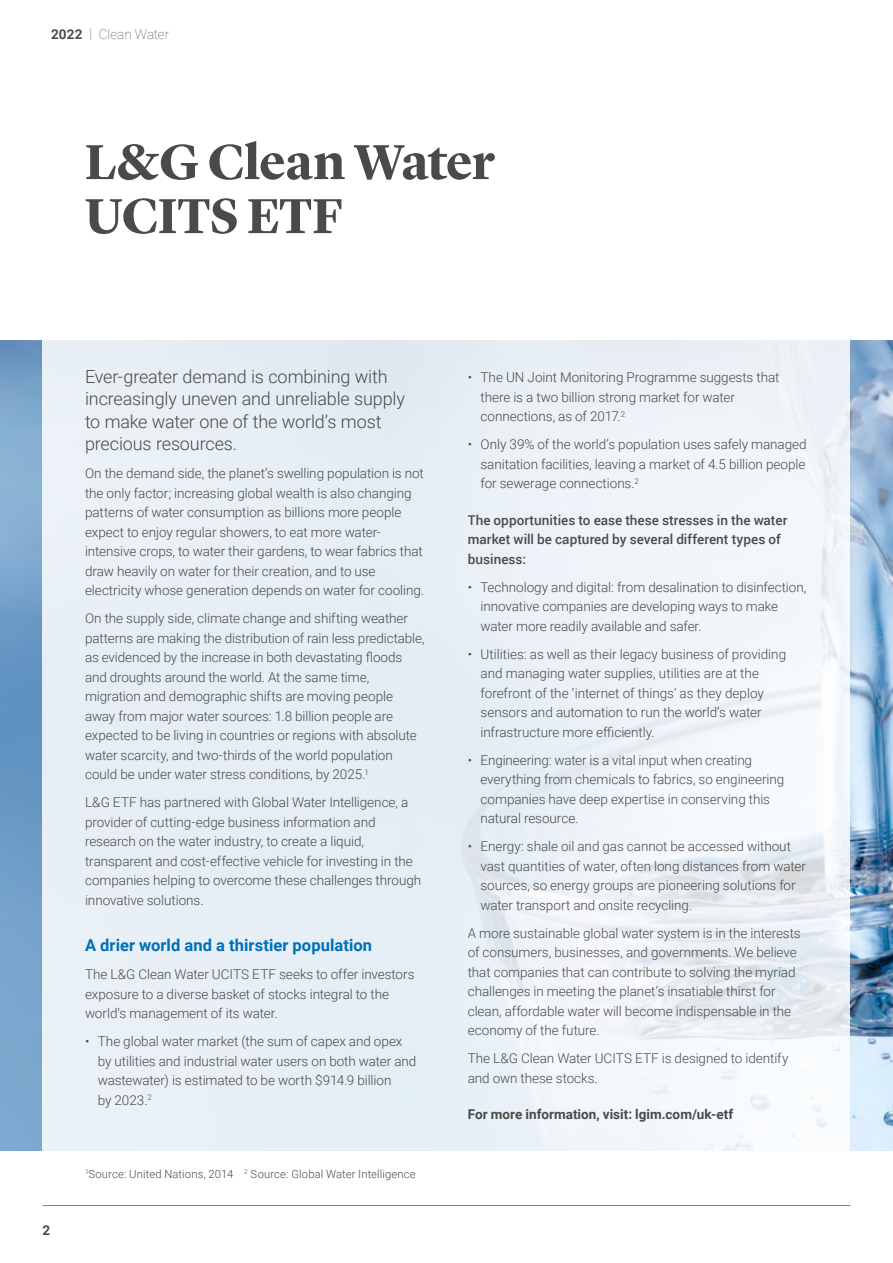
<style>
.page{position:relative;width:893px;height:1263px;background:#fff}
.page>*{position:absolute;margin:0;border:0;box-sizing:border-box;transform-origin:0 0}
.t1{font:700 51px/54px "Lyon Display";letter-spacing:-.01em;color:#4a4a49}
.t2{font:300 18px/22.5px "Roboto";letter-spacing:-.01em;color:#4a4a49}
.t3{font:700 16.5px "Roboto";letter-spacing:.005em;color:#006fb8}
.t4{font:300 13.5px/19.5px "Roboto";letter-spacing:-.005em;color:#4a4a49}
.t5{font:500 13.5px/19.5px "Roboto";color:#4a4a49}
.t6{font:700 13.5px "Roboto";color:#4a4a49}
.t7{font:100 13.5px "Roboto";letter-spacing:-.005em;color:#4a4a49}
.t8{font:300 11.25px "Roboto";letter-spacing:.015em;color:#4a4a49}
.s1{font-weight:700}
</style>
<div class="page">
<hr style="left:43px;top:1205px;width:807px;height:1px;background:#7c7b7b">
<img style="left:0;top:340px;width:893px;height:810px">
<div style="left:43px;top:340px;width:807px;height:810px;background:linear-gradient(to right,#e4edf5,#f0f4f8)"></div>
<p class="t7" style="left:51px;top:25px;width:120px"><span class="s1">2022</span> | Clean Water</p>
<h1 class="t1" style="left:85px;top:131px;width:411px">L&amp;G Clean Water<br>UCITS ETF</h1>
<p class="t6" style="left:43px;top:1220px;width:9px">2</p>
<h2 class="t2" style="left:85px;top:364px;width:322px">Ever-greater demand is combining with increasingly uneven and unreliable supply to make water one of the world’s most precious resources.</h2>
<p class="t4" style="left:85px;top:463px;width:341px">On the demand side, the planet’s swelling population is not the only factor; increasing global wealth is also changing patterns of water consumption as billions more people expect to enjoy regular showers, to eat more water&shy;intensive crops, to water their gardens, to wear fabrics that draw heavily on water for their creation, and to use electricity whose generation depends on water for cooling.</p>
<p class="t4" style="left:85px;top:608px;width:341px">On the supply side, climate change and shifting weather patterns are making the distribution of rain less predictable, as evidenced by the increase in both devastating floods and droughts around the world. At the same time, migration and demographic shifts are moving people away from major water sources: 1.8 billion people are expected to be living in countries or regions with absolute water scarcity, and two-thirds of the world population could be under water stress conditions, by 2025.<sup>1</sup></p>
<p class="t4" style="left:85px;top:792px;width:338px">L&amp;G ETF has partnered with Global Water Intelligence, a provider of cutting-edge business information and research on the water industry, to create a liquid, transparent and cost-effective vehicle for investing in the companies helping to overcome these challenges through innovative solutions.</p>
<p class="t3" style="left:85px;top:934px;width:288px">A drier world and a thirstier population</p>
<p class="t4" style="left:85px;top:964px;width:331px">The L&amp;G Clean Water UCITS ETF seeks to offer investors exposure to a diverse basket of stocks integral to the world’s management of its water.</p>
<p class="t4" style="left:98px;top:1031px;width:320px;text-indent:-13px">• The global water market (the sum of capex and opex by utilities and industrial water users on both water and wastewater) is estimated to be worth $914.9 billion<br>by 2023.<sup>2</sup></p>
<p class="t8" style="left:85px;top:1166px;width:332px"><sup>1</sup>Source: United Nations, 2014 <sup>2</sup> Source: Global Water Intelligence</p>
<p class="t4" style="left:480px;top:367px;width:300px;text-indent:-13px">• The UN Joint Monitoring Programme suggests that there is a two billion strong market for water connections, as of 2017.<sup>2</sup></p>
<p class="t4" style="left:480px;top:434px;width:328px;text-align:justify;text-indent:-13px">• Only 39% of the world’s population uses safely managed sanitation facilities, leaving a market of 4.5 billion people for sewerage connections.<sup>2</sup></p>
<p class="t5" style="left:468px;top:510px;width:321px">The opportunities to ease these stresses in the water market will be captured by several different types of business:</p>
<p class="t4" style="left:480px;top:577px;width:327px;text-indent:-13px">• Technology and digital: from desalination to disinfection, innovative companies are developing ways to make water more readily available and safer.</p>
<p class="t4" style="left:480px;top:644px;width:307px;text-indent:-13px">• Utilities: as well as their legacy business of providing and managing water supplies, utilities are at the forefront of the ‘internet of things’ as they deploy sensors and automation to run the world’s water infrastructure more efficiently.</p>
<p class="t4" style="left:480px;top:750px;width:305px;text-indent:-13px">• Engineering: water is a vital input when creating everything from chemicals to fabrics, so engineering companies have deep expertise in conserving this natural resource.</p>
<p class="t4" style="left:480px;top:836px;width:327px;text-indent:-13px">• Energy: shale oil and gas cannot be accessed without vast quantities of water, often long distances from water sources, so energy groups are pioneering solutions for water transport and onsite recycling.</p>
<p class="t4" style="left:468px;top:922px;width:334px">A more sustainable global water system is in the interests of consumers, businesses, and governments. We believe that companies that can contribute to solving the myriad challenges in meeting the planet’s insatiable thirst for clean, affordable water will become indispensable in the economy of the future.</p>
<p class="t4" style="left:468px;top:1048px;width:322px">The L&amp;G Clean Water UCITS ETF is designed to identify and own these stocks.</p>
<p class="t6" style="left:468px;top:1105px;width:267px">For more information, visit: lgim.com/uk-etf</p>
</div>
